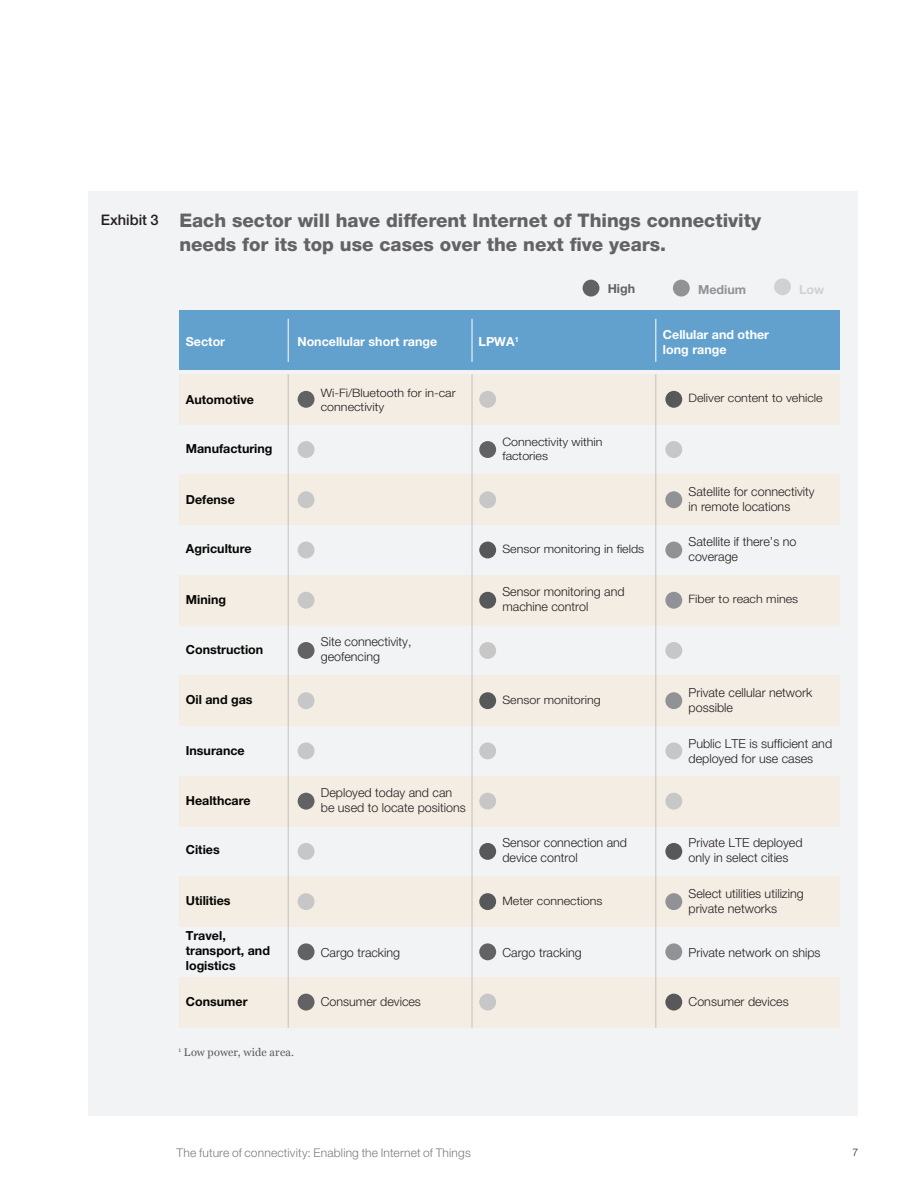
<style>
.page{position:relative;width:918px;height:1188px;background:#fff}
.page>*{position:absolute;margin:0;border:0;box-sizing:border-box;transform-origin:0 0}
.t1{font:800 18.75px/23.4px "Helvetica Neue LT Std";color:#636366}
.Exhibit_headers{font:500 14.7px "Helvetica Neue LT Std";color:#231f20}
.t2{font:300 12.45px/15px "Helvetica Neue LT Std";color:#231f20}
.t3{font:700 12.45px/15px "Helvetica Neue LT Std";color:#050504}
.t4{font:700 12.45px/15px "Helvetica Neue LT Std";color:#fff}
.t5{font:700 12.45px "Helvetica Neue LT Std";color:#919295}
.t6{font:700 12.45px "Helvetica Neue LT Std";color:#626164}
.t7{font:700 12.45px "Helvetica Neue LT Std";color:#d0d1d3}
.Footnotes{font:300 12px "Helvetica Neue LT Std";letter-spacing:.015em;color:#7a7c7f}
.t8{font:300 11.55px/14px "Helvetica Neue LT Std";color:#231f20;scale:1.08 1}
.t9{font:10.95px "Georgia";letter-spacing:.015em;color:#57585a}
.t10{font:300 10.5px "Helvetica Neue LT Std";color:#231f20}
</style>
<div class="page">
<div style="left:88px;top:191px;width:770px;height:925px;background:#f2f3f4"></div>
<div style="left:179px;top:310px;width:661px;height:60px;background:#62a1ce"></div>
<div style="left:179px;top:374px;width:661px;height:50px;background:#f4ede3"></div>
<div style="left:179px;top:475px;width:661px;height:50px;background:#f4ede3"></div>
<div style="left:179px;top:575px;width:661px;height:50px;background:#f4ede3"></div>
<div style="left:179px;top:676px;width:661px;height:50px;background:#f4ede3"></div>
<div style="left:179px;top:776px;width:661px;height:50px;background:#f4ede3"></div>
<div style="left:179px;top:876px;width:661px;height:51px;background:#f4ede3"></div>
<div style="left:179px;top:978px;width:661px;height:50px;background:#f4ede3"></div>
<hr style="left:472px;top:374px;width:1px;height:654px;background:#919295">
<hr style="left:288px;top:374px;width:1px;height:654px;background:#919295">
<hr style="left:655px;top:374px;width:1px;height:654px;background:#919295">
<hr style="left:472px;top:319px;width:1px;height:43px;background:#fff">
<hr style="left:288px;top:319px;width:1px;height:43px;background:#fff">
<hr style="left:655px;top:319px;width:1px;height:43px;background:#fff">
<div style="left:583px;top:280px;width:16px;height:17px;background:#626164;border-radius:50%"></div>
<div style="left:673px;top:280px;width:17px;height:17px;background:#919295;border-radius:50%"></div>
<div style="left:774px;top:278px;width:17px;height:17px;background:#d0d1d3;border-radius:50%"></div>
<div style="left:298px;top:391px;width:17px;height:17px;background:#626164;border-radius:50%"></div>
<div style="left:298px;top:441px;width:17px;height:17px;background:#c7c7c8;border-radius:50%"></div>
<div style="left:298px;top:491px;width:17px;height:17px;background:#c7c7c8;border-radius:50%"></div>
<div style="left:298px;top:542px;width:17px;height:16px;background:#c7c7c8;border-radius:50%"></div>
<div style="left:298px;top:592px;width:17px;height:17px;background:#c7c7c8;border-radius:50%"></div>
<div style="left:298px;top:642px;width:17px;height:17px;background:#626164;border-radius:50%"></div>
<div style="left:298px;top:692px;width:17px;height:17px;background:#c7c7c8;border-radius:50%"></div>
<div style="left:298px;top:742px;width:17px;height:17px;background:#c7c7c8;border-radius:50%"></div>
<div style="left:298px;top:793px;width:17px;height:17px;background:#626164;border-radius:50%"></div>
<div style="left:298px;top:843px;width:17px;height:17px;background:#c7c7c8;border-radius:50%"></div>
<div style="left:298px;top:893px;width:17px;height:17px;background:#c7c7c8;border-radius:50%"></div>
<div style="left:298px;top:943px;width:17px;height:17px;background:#626164;border-radius:50%"></div>
<div style="left:298px;top:994px;width:17px;height:17px;background:#626164;border-radius:50%"></div>
<div style="left:479px;top:391px;width:17px;height:17px;background:#c7c7c8;border-radius:50%"></div>
<div style="left:479px;top:441px;width:17px;height:17px;background:#626164;border-radius:50%"></div>
<div style="left:479px;top:491px;width:17px;height:17px;background:#c7c7c8;border-radius:50%"></div>
<div style="left:479px;top:542px;width:17px;height:16px;background:#57585a;border-radius:50%"></div>
<div style="left:479px;top:592px;width:17px;height:17px;background:#57585a;border-radius:50%"></div>
<div style="left:479px;top:642px;width:17px;height:17px;background:#c7c7c8;border-radius:50%"></div>
<div style="left:479px;top:692px;width:17px;height:17px;background:#57585a;border-radius:50%"></div>
<div style="left:479px;top:742px;width:17px;height:17px;background:#c7c7c8;border-radius:50%"></div>
<div style="left:479px;top:793px;width:17px;height:17px;background:#c7c7c8;border-radius:50%"></div>
<div style="left:479px;top:843px;width:17px;height:17px;background:#57585a;border-radius:50%"></div>
<div style="left:479px;top:893px;width:17px;height:17px;background:#57585a;border-radius:50%"></div>
<div style="left:479px;top:943px;width:17px;height:17px;background:#626164;border-radius:50%"></div>
<div style="left:479px;top:994px;width:17px;height:17px;background:#c7c7c8;border-radius:50%"></div>
<div style="left:665px;top:391px;width:17px;height:17px;background:#57585a;border-radius:50%"></div>
<div style="left:665px;top:441px;width:17px;height:17px;background:#c7c7c8;border-radius:50%"></div>
<div style="left:665px;top:491px;width:17px;height:17px;background:#919295;border-radius:50%"></div>
<div style="left:665px;top:542px;width:17px;height:16px;background:#919295;border-radius:50%"></div>
<div style="left:665px;top:592px;width:17px;height:17px;background:#919295;border-radius:50%"></div>
<div style="left:665px;top:642px;width:17px;height:17px;background:#c7c7c8;border-radius:50%"></div>
<div style="left:665px;top:692px;width:17px;height:17px;background:#919295;border-radius:50%"></div>
<div style="left:665px;top:742px;width:17px;height:17px;background:#c7c7c8;border-radius:50%"></div>
<div style="left:665px;top:793px;width:17px;height:17px;background:#c7c7c8;border-radius:50%"></div>
<div style="left:665px;top:843px;width:17px;height:17px;background:#57585a;border-radius:50%"></div>
<div style="left:665px;top:893px;width:17px;height:17px;background:#919295;border-radius:50%"></div>
<div style="left:665px;top:943px;width:17px;height:17px;background:#919295;border-radius:50%"></div>
<div style="left:665px;top:994px;width:17px;height:17px;background:#57585a;border-radius:50%"></div>
<h6 class="Exhibit_headers" style="left:101px;top:211px;width:59px">Exhibit 3</h6>
<p class="t1" style="left:179px;top:209px;width:583px">Each sector will have different Internet of Things connectivity needs for its top use cases over the next five years.</p>
<p class="t4" style="left:186px;top:334px;width:41px">Sector</p>
<p class="t3" style="left:186px;top:392px;width:70px">Automotive</p>
<p class="t3" style="left:186px;top:441px;width:88px">Manufacturing</p>
<p class="t3" style="left:186px;top:492px;width:51px">Defense</p>
<p class="t3" style="left:186px;top:541px;width:67px">Agriculture</p>
<p class="t3" style="left:186px;top:592px;width:42px">Mining</p>
<p class="t3" style="left:186px;top:642px;width:79px">Construction</p>
<p class="t3" style="left:186px;top:692px;width:68px">Oil and gas</p>
<p class="t3" style="left:186px;top:742px;width:60px">Insurance</p>
<p class="t3" style="left:186px;top:792px;width:66px">Healthcare</p>
<p class="t3" style="left:186px;top:842px;width:35px">Cities</p>
<p class="t3" style="left:186px;top:893px;width:46px">Utilities</p>
<p class="t3" style="left:186px;top:928px;width:86px">Travel, transport, and logistics</p>
<p class="t3" style="left:186px;top:994px;width:63px">Consumer</p>
<p class="t6" style="left:608px;top:281px;width:29px">High</p>
<p class="t5" style="left:698px;top:281px;width:50px">Medium</p>
<p class="t7" style="left:799px;top:281px;width:27px">Low</p>
<p class="t4" style="left:297px;top:334px;width:141px">Noncellular short range</p>
<p class="t4" style="left:479px;top:334px;width:42px">LPWA<sup>1</sup></p>
<p class="t4" style="left:663px;top:326px;width:108px">Cellular and other long range</p>
<p class="t8" style="left:321px;top:386px;width:126px">Wi-Fi/Bluetooth for in-car connectivity</p>
<p class="t2" style="left:321px;top:634px;width:92px">Site connectivity, geofencing</p>
<p class="t2" style="left:321px;top:785px;width:147px">Deployed today and can be used to locate positions</p>
<p class="t2" style="left:321px;top:945px;width:81px">Cargo tracking</p>
<p class="t2" style="left:321px;top:994px;width:102px">Consumer devices</p>
<p class="t8" style="left:502px;top:434px;width:94px">Connectivity within factories</p>
<p class="t8" style="left:502px;top:542px;width:133px">Sensor monitoring in fields</p>
<p class="t2" style="left:502px;top:584px;width:124px">Sensor monitoring and machine control</p>
<p class="t8" style="left:502px;top:692px;width:93px">Sensor monitoring</p>
<p class="t2" style="left:502px;top:834px;width:126px">Sensor connection and device control</p>
<p class="t8" style="left:502px;top:893px;width:94px">Meter connections</p>
<p class="t2" style="left:502px;top:945px;width:81px">Cargo tracking</p>
<p class="t8" style="left:689px;top:391px;width:126px">Deliver content to vehicle</p>
<p class="t2" style="left:689px;top:483px;width:128px">Satellite for connectivity in remote locations</p>
<p class="t2" style="left:689px;top:534px;width:110px">Satellite if there’s no coverage</p>
<p class="t8" style="left:689px;top:592px;width:103px">Fiber to reach mines</p>
<p class="t2" style="left:689px;top:685px;width:125px">Private cellular network possible</p>
<p class="t2" style="left:689px;top:736px;width:145px">Public LTE is sufficient and deployed for use cases</p>
<p class="t2" style="left:689px;top:834px;width:116px">Private LTE deployed only in select cities</p>
<p class="t2" style="left:689px;top:886px;width:117px">Select utilities utilizing private networks</p>
<p class="t2" style="left:689px;top:945px;width:134px">Private network on ships</p>
<p class="t2" style="left:689px;top:994px;width:102px">Consumer devices</p>
<p class="t9" style="left:179px;top:1045px;width:117px"><sup>1</sup> Low power, wide area.</p>
<p class="Footnotes" style="left:177px;top:1145px;width:296px">The future of connectivity: Enabling the Internet of Things</p>
<p class="t10" style="left:853px;top:1145px;width:7px">7</p>
</div>
